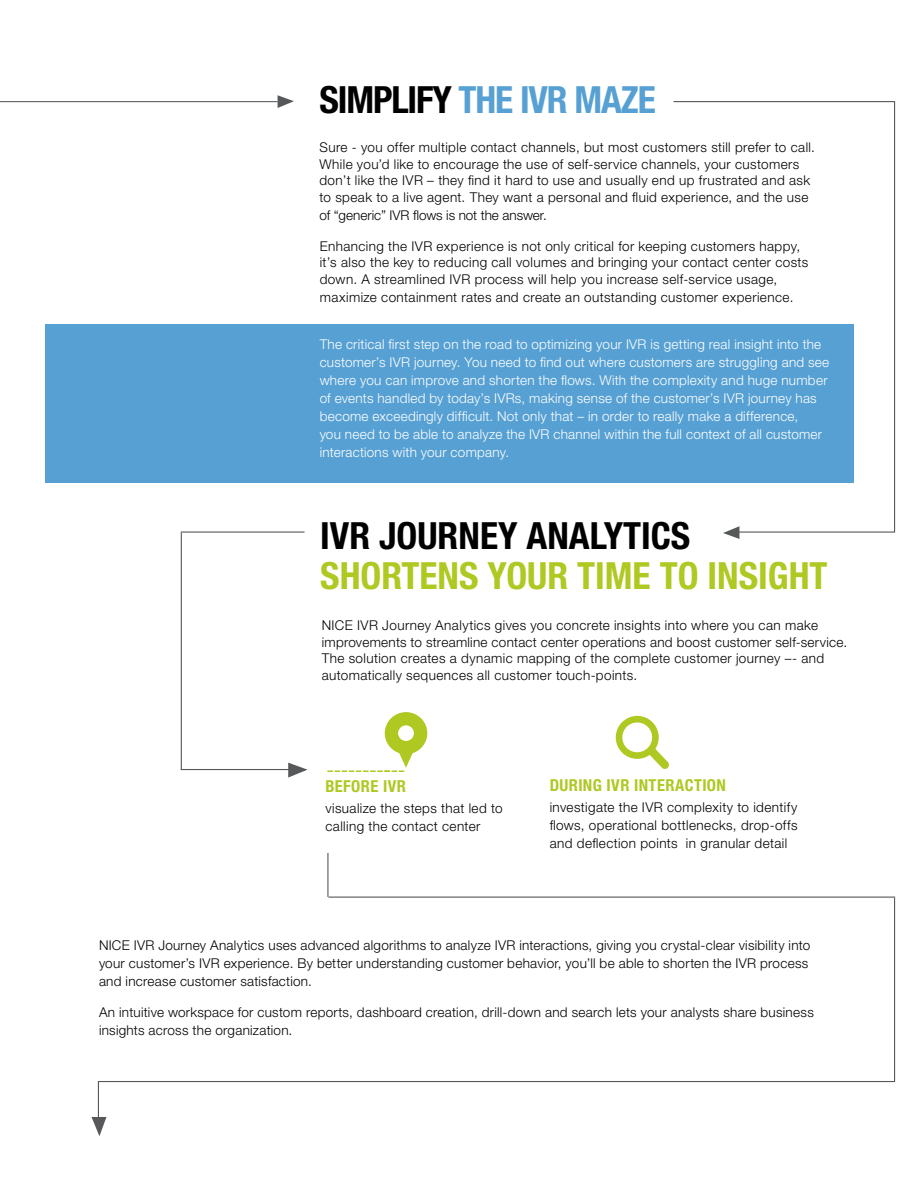
<style>
.page{position:relative;width:918px;height:1188px;background:#fff}
.page>*{position:absolute;margin:0;border:0;box-sizing:border-box;transform-origin:0 0}
.H2___Top_Title_40_FI{font:700 condensed 37.5px "Helvetica Neue LT Std";color:#afc822}
.H2___Top_Title_40_FI-2{font:700 condensed 37.5px "Helvetica Neue LT Std";color:#000}
.H2___Top_Title_40_FI-3{font:700 condensed 37.5px "Helvetica Neue LT Std";letter-spacing:-.03em;color:#56a0d3}
.Body_Text_Light_9_11{font:700 condensed 16.5px "Helvetica Neue LT Std";letter-spacing:.025em;color:#afc822}
.Body_Text_Light_9_11-2{font:300 13.5px/16.5px "Helvetica Neue LT Std";letter-spacing:.025em;color:#000}
.Body_Text_Light_9_11-3{font:300 13.5px/18px "Helvetica Neue LT Std";letter-spacing:.02em;color:#fff}
.Body_Text_Light_9_11-4{font:300 13.5px "Helvetica Neue LT Std";color:#000}
.s1{color:#000}
</style>
<div class="page">
<div style="left:45px;top:324px;width:809px;height:158px;background:#56a0d3"></div>
<hr style="left:0;top:101px;width:278px;height:1px;background:#616161">
<hr style="left:674px;top:101px;width:220px;height:1px;background:#57585a">
<hr style="left:731px;top:531px;width:163px;height:2px;background:#57585a">
<hr style="left:181px;top:531px;width:123px;height:2px;background:#57585a">
<hr style="left:181px;top:769px;width:123px;height:1px;background:#57585a">
<hr style="left:328px;top:897px;width:567px;height:1px;background:#57585a">
<hr style="left:99px;top:1081px;width:795px;height:1px;background:#57585a">
<hr style="left:894px;top:101px;width:1px;height:432px;background:#57585a">
<hr style="left:894px;top:898px;width:1px;height:184px;background:#57585a">
<hr style="left:98px;top:1081px;width:1px;height:43px;background:#57585a">
<hr style="left:181px;top:533px;width:1px;height:237px;background:#57585a">
<hr style="left:327px;top:853px;width:1px;height:44px;background:#57585a">
<svg style="left:278px;top:95px;width:16px;height:13px"></svg>
<svg style="left:723px;top:526px;width:16px;height:13px"></svg>
<svg style="left:287px;top:762px;width:21px;height:16px"></svg>
<svg style="left:91px;top:1116px;width:16px;height:20px"></svg>
<svg style="left:327px;top:712px;width:101px;height:60px"></svg>
<svg style="left:616px;top:716px;width:53px;height:53px"></svg>
<p class="H2___Top_Title_40_FI-3" style="left:320px;top:76px;width:338px"><span class="s1">SIMPLIFY</span> THE IVR MAZE</p>
<p class="Body_Text_Light_9_11-2" style="left:320px;top:139px;width:497px">Sure - you offer multiple contact channels, but most customers still prefer to call.<br>While you’d like to encourage the use of self-service channels, your customers don’t like the IVR – they find it hard to use and usually end up frustrated and ask to speak to a live agent. They want a personal and fluid experience, and the use</p>
<p class="Body_Text_Light_9_11-4" style="left:320px;top:207px;width:229px">of “generic” IVR flows is not the answer.</p>
<p class="Body_Text_Light_9_11-2" style="left:320px;top:237px;width:490px">Enhancing the IVR experience is not only critical for keeping customers happy, it’s also the key to reducing call volumes and bringing your contact center costs down. A streamlined IVR process will help you increase self-service usage,</p>
<p class="Body_Text_Light_9_11-2" style="left:320px;top:288px;width:475px">maximize containment rates and create an outstanding customer experience.</p>
<p class="Body_Text_Light_9_11-3" style="left:320px;top:335px;width:511px">The critical first step on the road to optimizing your IVR is getting real insight into the customer’s IVR journey. You need to find out where customers are struggling and see where you can improve and shorten the flows. With the complexity and huge number of events handled by today’s IVRs, making sense of the customer’s IVR journey has become exceedingly difficult. Not only that – in order to really make a difference,<br>you need to be able to analyze the IVR channel within the full context of all customer interactions with your company.</p>
<p class="H2___Top_Title_40_FI-2" style="left:320px;top:513px;width:372px">IVR JOURNEY ANALYTICS</p>
<p class="H2___Top_Title_40_FI" style="left:320px;top:553px;width:509px">SHORTENS YOUR TIME TO INSIGHT</p>
<p class="Body_Text_Light_9_11-2" style="left:322px;top:617px;width:527px">NICE IVR Journey Analytics gives you concrete insights into where you can make improvements to streamline contact center operations and boost customer self-service.</p>
<p class="Body_Text_Light_9_11-2" style="left:322px;top:650px;width:504px">The solution creates a dynamic mapping of the complete customer journey –- and automatically sequences all customer touch-points.</p>
<p class="Body_Text_Light_9_11" style="left:326px;top:776px;width:82px">BEFORE IVR</p>
<p class="Body_Text_Light_9_11-2" style="left:326px;top:799px;width:179px;line-height:18px">visualize the steps that led to calling the contact center</p>
<p class="Body_Text_Light_9_11" style="left:550px;top:775px;width:178px">DURING IVR INTERACTION</p>
<p class="Body_Text_Light_9_11-2" style="left:550px;top:798px;width:249px;line-height:18px;text-align:justify">investigate the IVR complexity to identify flows, operational bottlenecks, drop-offs and deflection points in granular detail</p>
<p class="Body_Text_Light_9_11-2" style="left:99px;top:936px;width:713px;line-height:18px">NICE IVR Journey Analytics uses advanced algorithms to analyze IVR interactions, giving you crystal-clear visibility into your customer’s IVR experience. By better understanding customer behavior, you’ll be able to shorten the IVR process and increase customer satisfaction.</p>
<p class="Body_Text_Light_9_11-2" style="left:99px;top:1003px;width:716px;line-height:18px">An intuitive workspace for custom reports, dashboard creation, drill-down and search lets your analysts share business insights across the organization.</p>
</div>
